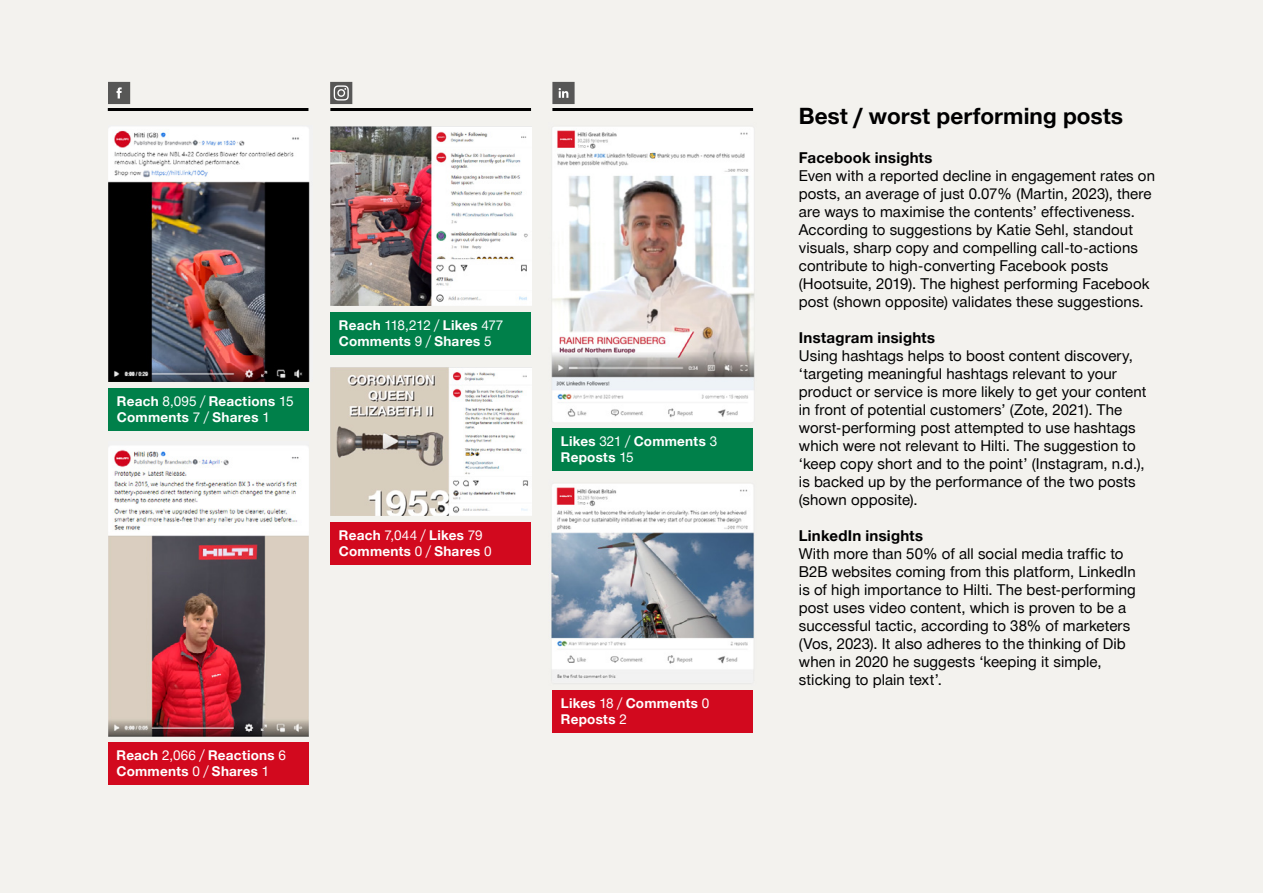
<style>
.page{position:relative;width:1263px;height:893px;background:#f3f2ee}
.page>*{position:absolute;margin:0;border:0;box-sizing:border-box;transform-origin:0 0}
.t1{font:700 22.5px "Hilti";letter-spacing:.005em;color:#000}
.t2{font:15px/18px "Hilti";letter-spacing:.005em;color:#000}
.t3{font:700 15px "Hilti";letter-spacing:.015em;color:#000}
.t4{font:700 13.5px/16.2px "Hilti";letter-spacing:.015em;color:#fff}
.s1{font-weight:400}
</style>
<div class="page">
<img style="left:108px;top:445px;width:201px;height:292px">
<div style="left:108px;top:742px;width:200px;height:43px;background:#d2091e"></div>
<img style="left:108px;top:127px;width:202px;height:255px">
<div style="left:108px;top:388px;width:201px;height:43px;background:#00804a"></div>
<img style="left:551px;top:127px;width:204px;height:295px">
<div style="left:552px;top:428px;width:201px;height:43px;background:#00804a"></div>
<img style="left:551px;top:484px;width:203px;height:194px">
<div style="left:552px;top:690px;width:201px;height:43px;background:#d2091e"></div>
<img style="left:330px;top:127px;width:201px;height:179px">
<div style="left:330px;top:312px;width:201px;height:43px;background:#00804a"></div>
<img style="left:330px;top:368px;width:201px;height:147px">
<div style="left:330px;top:522px;width:201px;height:43px;background:#d2091e"></div>
<svg style="left:108px;top:82px;width:22px;height:22px"></svg>
<svg style="left:330px;top:82px;width:22px;height:22px"></svg>
<svg style="left:552px;top:82px;width:23px;height:22px"></svg>
<hr style="left:108px;top:108px;width:200px;height:3px;background:#000">
<hr style="left:330px;top:108px;width:201px;height:3px;background:#000">
<hr style="left:552px;top:108px;width:201px;height:3px;background:#000">
<p class="t4" style="left:117px;top:393px;width:178px">Reach <span class="s1">8,095 /</span> Reactions <span class="s1">15<br></span>Comments <span class="s1">7 /</span> Shares <span class="s1">1</span></p>
<p class="t4" style="left:339px;top:317px;width:166px">Reach <span class="s1">118,212 /</span> Likes <span class="s1">477<br></span>Comments <span class="s1">9 /</span> Shares <span class="s1">5</span></p>
<p class="t4" style="left:339px;top:527px;width:154px">Reach <span class="s1">7,044 /</span> Likes <span class="s1">79<br></span>Comments <span class="s1">0 /</span> Shares <span class="s1">0</span></p>
<p class="t4" style="left:116px;top:747px;width:171px">Reach <span class="s1">2,066 /</span> Reactions <span class="s1">6<br></span>Comments <span class="s1">0 /</span> Shares <span class="s1">1</span></p>
<p class="t4" style="left:561px;top:433px;width:158px">Likes <span class="s1">321 /</span> Comments <span class="s1">3<br></span>Reposts <span class="s1">15</span></p>
<p class="t4" style="left:561px;top:695px;width:150px">Likes <span class="s1">18 /</span> Comments <span class="s1">0<br></span>Reposts <span class="s1">2</span></p>
<h1 class="t1" style="left:799px;top:103px;width:326px">Best / worst performing posts</h1>
<p class="t3" style="left:799px;top:149px;width:135px">Facebook insights</p>
<p class="t2" style="left:799px;top:166px;width:358px">Even with a reported decline in engagement rates on posts, an average of just 0.07% (Martin, 2023), there are ways to maximise the contents’ effectiveness.<br>According to suggestions by Katie Sehl, standout visuals, sharp copy and compelling call-to-actions contribute to high-converting Facebook posts (Hootsuite, 2019). The highest performing Facebook post (shown opposite) validates these suggestions.</p>
<p class="t3" style="left:799px;top:329px;width:138px">Instagram insights</p>
<p class="t2" style="left:799px;top:346px;width:349px">Using hashtags helps to boost content discovery, ‘targeting meaningful hashtags relevant to your product or service is more likely to get your content in front of potential customers’ (Zote, 2021). The worst-performing post attempted to use hashtags which were not relevant to Hilti. The suggestion to ‘keep copy short and to the point’ (Instagram, n.d.), is backed up by the performance of the two posts (shown opposite).</p>
<p class="t3" style="left:799px;top:527px;width:126px">LinkedIn insights</p>
<p class="t2" style="left:799px;top:544px;width:338px">With more than 50% of all social media traffic to B2B websites coming from this platform, LinkedIn is of high importance to Hilti. The best-performing post uses video content, which is proven to be a successful tactic, according to 38% of marketers (Vos, 2023). It also adheres to the thinking of Dib when in 2020 he suggests ‘keeping it simple, sticking to plain text’.</p>
</div>
